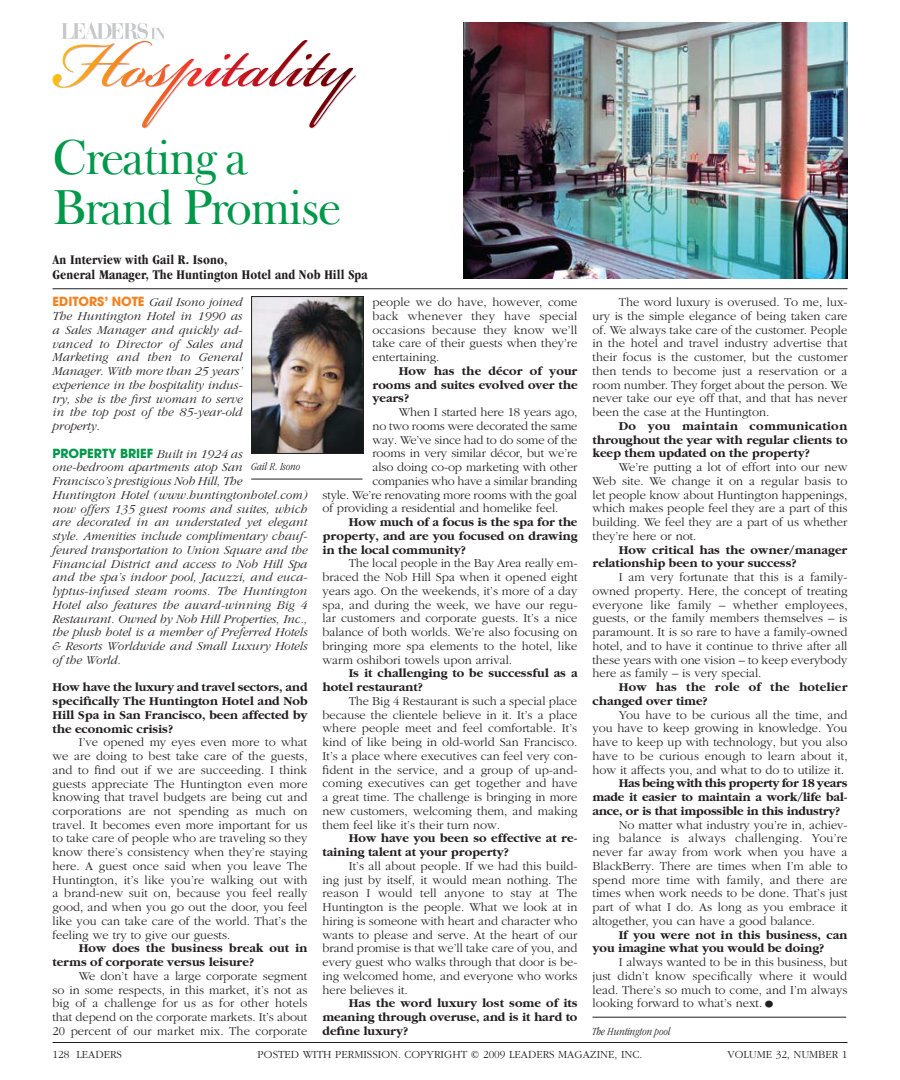
<style>
.page{position:relative;width:900px;height:1080px;background:#fff}
.page>*{position:absolute;margin:0;border:0;box-sizing:border-box;transform-origin:0 0}
.t1{font:50px/50px "Frys Baskerville BT";letter-spacing:-.04em;color:#00984a}
.t2{font:700 condensed 13.75px/15px "Garamond";letter-spacing:.01em;color:#231f20}
.t3{font:300 12.5px/13.8px "Garamond";color:#231f20;text-align:justify}
.t4{font:700 12.5px/13.8px "Garamond";color:#231f20;text-align:justify}
.t5{font:italic 300 12.5px/13.8px "Garamond";letter-spacing:.005em;color:#231f20;text-align:justify}
.t6{font:700 12.5px/13.8px "Garamond";letter-spacing:.02em;color:#231f20}
.t7{font:700 12.5px "Avant Garde";color:#00984a}
.t8{font:300 11.25px "Garamond";color:#231f20}
.t9{font:italic 300 condensed 11.25px "Garamond";color:#231f20}
.s1{font-family:"Avant Garde";font-weight:700;font-style:normal;color:#f58220}
.s2{font-family:"Garamond";font-weight:300;font-style:italic;color:#231f20}
.s3{font-size:22.5px}
</style>
<div class="page">
<svg style="left:52px;top:22px;width:304px;height:106px"></svg>
<img style="left:253px;top:298px;width:109px;height:154px">
<div style="left:251px;top:296px;width:113px;height:158px;border:1px solid #231f20"></div>
<hr style="left:251px;top:479px;width:111px;height:1px;background:#231f20">
<hr style="left:52px;top:288px;width:796px;height:1px;background:#231f20">
<hr style="left:592px;top:1017px;width:254px;height:1px;background:#231f20">
<img style="left:463px;top:22px;width:384px;height:257px">
<hr style="left:52px;top:1042px;width:796px;height:1px;background:#231f20">
<h1 class="t1" style="left:52px;top:131px;width:290px">Creating a<br>Brand Promise</h1>
<p class="t2" style="left:52px;top:252px;width:317px">An Interview with Gail R. Isono,<br>General Manager, The Huntington Hotel and Nob Hill Spa</p>
<p class="t5" style="left:52px;top:296px;width:192px"><span class="s1">EDITORS’ NOTE</span> Gail Isono joined The Huntington Hotel in 1990 as a Sales Manager and quickly ad&shy;vanced to Director of Sales and Marketing and then to General Manager. With more than 25 years’ experience in the hospitality indus&shy;try, she is the first woman to serve in the top post of the 85-year-old property.</p>
<p class="t7" style="left:52px;top:445px;width:192px">PROPERTY BRIEF <span class="s2">Built in 1924 as</span></p>
<p class="t5" style="left:52px;top:461px;width:257px;text-align:left">one-bedroom apartments atop San<br>Francisco’s prestigious Nob Hill, The Huntington Hotel (www. huntingtonhotel.com) now offers 135 guest rooms and suites, which are decorated in an understated yet elegant style. Amenities include complimentary chauf&shy;feured transportation to Union Square and the Financial District and access to Nob Hill Spa and the spa’s indoor pool, Jacuzzi, and euca&shy;lyptus-infused steam rooms. The Huntington Hotel also features the award-winning Big 4<br>Restaurant. Owned by Nob Hill Properties, Inc., the plush hotel is a member of Preferred Hotels &amp; Resorts Worldwide and Small Luxury Hotels of the World.</p>
<p class="t4" style="left:52px;top:681px;width:257px">How have the luxury and travel sectors, and specifically The Huntington Hotel and Nob Hill Spa in San Francisco, been affected by the economic crisis?</p>
<p class="t3" style="left:52px;top:736px;width:257px;text-indent:26px">i’ve opened my eyes even more to what we are doing to best take care of the guests, and to find out if we are succeeding. i think guests appreciate the huntington even more knowing that travel budgets are being cut and corporations are not spending as much on travel. it becomes even more important for us to take care of people who are traveling so they know there’s consistency when they’re staying here. a guest once said when you leave the huntington, it’s like you’re walking out with a brand-new suit on, because you feel really good, and when you go out the door, you feel like you can take care of the world. that’s the feeling we try to give our guests.</p>
<p class="t4" style="left:52px;top:942px;width:256px;text-indent:26px">How does the business break out in terms of corporate versus leisure?</p>
<p class="t3" style="left:52px;top:969px;width:257px;text-indent:26px">we don’t have a large corporate segment so in some respects, in this market, it’s not as big of a challenge for us as for other hotels that depend on the corporate markets. it’s about 20 percent of our market mix. the corporate</p>
<p class="t9" style="left:252px;top:460px;width:50px">Gail R. Isono</p>
<p class="t3" style="left:372px;top:296px;width:207px">people we do have, however, come back whenever they have special occasions because they know we’ll take care of their guests when they’re entertaining.</p>
<p class="t4" style="left:372px;top:364px;width:206px;text-indent:26px">How has the décor of your rooms and suites evolved over the years?</p>
<p class="t3" style="left:399px;top:406px;width:180px">when i started here 18 years ago,</p>
<p class="t3" style="left:372px;top:419px;width:206px">no two rooms were decorated the same</p>
<p class="t3" style="left:372px;top:433px;width:206px">way. we’ve since had to do some of the</p>
<p class="t3" style="left:372px;top:447px;width:207px">rooms in very similar décor, but we’re</p>
<p class="t3" style="left:372px;top:461px;width:207px">also doing co-op marketing with other</p>
<p class="t3" style="left:372px;top:474px;width:206px">companies who have a similar branding</p>
<p class="t3" style="left:322px;top:488px;width:256px">style. we’re renovating more rooms with the goal</p>
<p class="t3" style="left:322px;top:502px;width:237px">of providing a residential and homelike feel.</p>
<p class="t4" style="left:322px;top:516px;width:257px;text-indent:26px">How much of a focus is the spa for the property, and are you focused on drawing in the local community?</p>
<p class="t3" style="left:322px;top:557px;width:257px;text-indent:26px">the local people in the bay area really em&shy;braced the nob hill spa when it opened eight years ago. on the weekends, it’s more of a day spa, and during the week, we have our regu&shy;lar customers and corporate guests. it’s a nice balance of both worlds. we’re also focusing on bringing more spa elements to the hotel, like warm oshibori towels upon arrival.</p>
<p class="t4" style="left:322px;top:667px;width:256px;text-indent:26px">Is it challenging to be successful as a hotel restaurant?</p>
<p class="t3" style="left:322px;top:694px;width:257px;text-indent:26px">the big 4 restaurant is such a special place because the clientele believe in it. it’s a place where people meet and feel comfortable. it’s kind of like being in old-world san Francisco. it’s a place where executives can feel very con&shy;fident in the service, and a group of up-and&shy;coming executives can get together and have a great time. the challenge is bringing in more new customers, welcoming them, and making them feel like it’s their turn now.</p>
<p class="t4" style="left:322px;top:832px;width:257px;text-indent:26px">How have you been so effective at re&shy;taining talent at your property?</p>
<p class="t3" style="left:322px;top:859px;width:257px;text-indent:26px">it’s all about people. if we had this build&shy;ing just by itself, it would mean nothing. the reason i would tell anyone to stay at the huntington is the people. what we look at in hiring is someone with heart and character who wants to please and serve. at the heart of our brand promise is that we’ll take care of you, and every guest who walks through that door is be&shy;ing welcomed home, and everyone who works here believes it.</p>
<p class="t4" style="left:322px;top:997px;width:257px;text-indent:26px">Has the word luxury lost some of its meaning through overuse, and is it hard to define luxury?</p>
<p class="t3" style="left:593px;top:296px;width:257px;text-indent:26px">the word luxury is overused. to me, lux&shy;ury is the simple elegance of being taken care of. we always take care of the customer. people in the hotel and travel industry advertise that their focus is the customer, but the customer then tends to become just a reservation or a room number. they forget about the person. we never take our eye off that, and that has never been the case at the huntington.</p>
<p class="t4" style="left:593px;top:419px;width:257px;text-indent:26px">Do you maintain communication throughout the year with regular clients to keep them updated on the property?</p>
<p class="t3" style="left:593px;top:461px;width:257px;text-indent:26px">we’re putting a lot of effort into our new web site. we change it on a regular basis to let people know about huntington happenings, which makes people feel they are a part of this building. we feel they are a part of us whether they’re here or not.</p>
<p class="t4" style="left:593px;top:543px;width:256px;text-indent:26px">How critical has the owner/manager relationship been to your success?</p>
<p class="t3" style="left:593px;top:571px;width:257px;text-indent:26px">i am very fortunate that this is a family&shy;owned property. here, the concept of treating everyone like family – whether employees, guests, or the family members themselves – is paramount. it is so rare to have a family-owned hotel, and to have it continue to thrive after all these years with one vision – to keep everybody here as family – is very special.</p>
<p class="t6" style="left:593px;top:681px;width:256px;text-indent:26px">How has the role of the hotelier changed over time?</p>
<p class="t3" style="left:593px;top:708px;width:257px;text-indent:26px">you have to be curious all the time, and you have to keep growing in knowledge. you have to keep up with technology, but you also have to be curious enough to learn about it, how it affects you, and what to do to utilize it.</p>
<p class="t4" style="left:593px;top:777px;width:257px;text-indent:26px">Has being with this property for 18 years made it easier to maintain a work/life bal&shy;ance, or is that impossible in this industry?</p>
<p class="t3" style="left:593px;top:818px;width:257px;text-indent:26px">no matter what industry you’re in, achiev&shy;ing balance is always challenging. you’re never far away from work when you have a blackberry. there are times when i’m able to spend more time with family, and there are times when work needs to be done. that’s just part of what i do. as long as you embrace it altogether, you can have a good balance.</p>
<p class="t4" style="left:593px;top:928px;width:257px;text-indent:26px">If you were not in this business, can you imagine what you would be doing?</p>
<p class="t3" style="left:593px;top:956px;width:256px;text-indent:26px">i always wanted to be in this business, but just didn’t know specifically where it would lead. there’s so much to come, and i’m always looking forward to what’s next.<span class="s3">•</span></p>
<p class="t9" style="left:592px;top:1025px;width:80px">The Huntington pool</p>
<p class="t8" style="left:52px;top:1048px;width:71px">128 Leaders</p>
<p class="t8" style="left:258px;top:1048px;width:386px">posted with permission. copyright © 2009 leaders magazine, inc.</p>
<p class="t8" style="left:728px;top:1048px;width:121px">volume 32, number 1</p>
</div>
